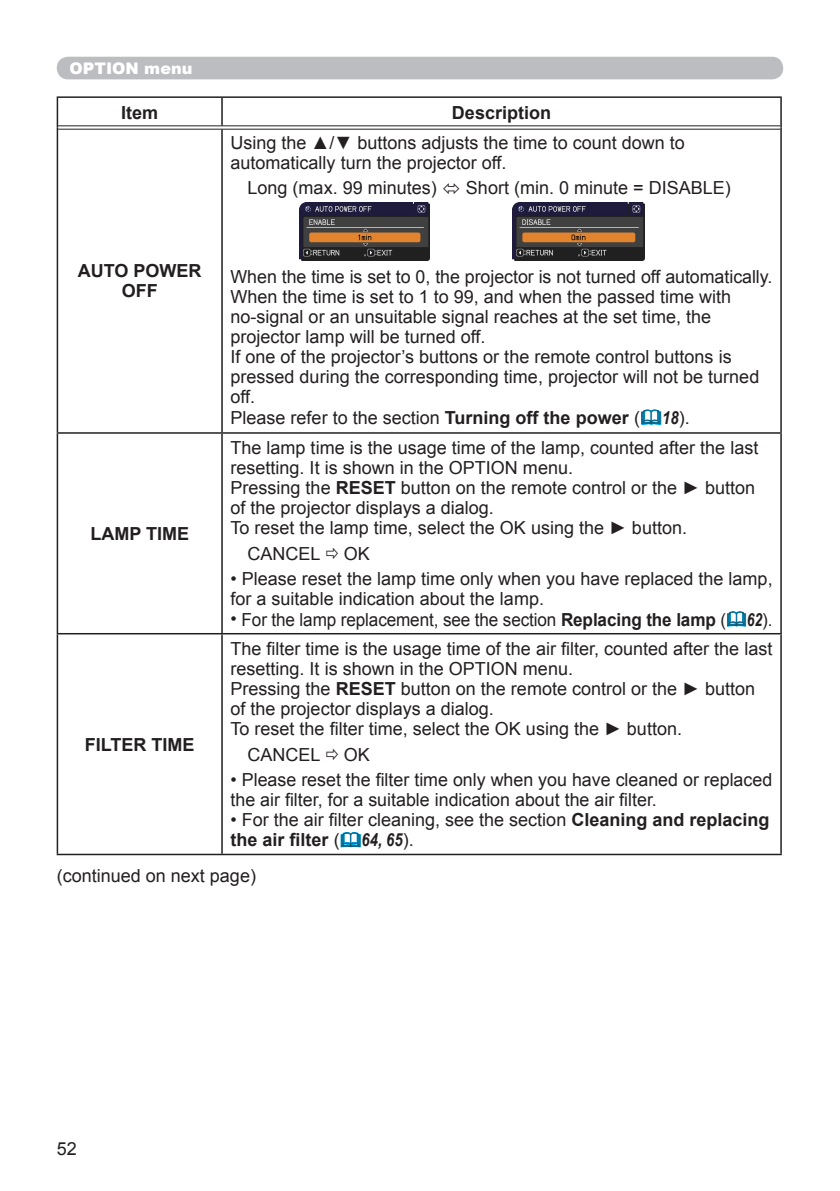
<style>
.page{position:relative;width:840px;height:1191px;background:#fff}
.page>*{position:absolute;margin:0;border:0;box-sizing:border-box;transform-origin:0 0}
.t1{font:18px/20px "Arial";color:#231f20}
.t2{font:700 18px/20px "Arial";color:#231f20;text-align:center}
.t3{font:900 16px "Arial";color:#fff}
.s1{font-weight:700}
.s2{font-family:"Arial Narrow";font-weight:700;font-style:italic}
</style>
<div class="page">
<div style="left:57px;top:57px;width:725px;height:22px;background:#bcbdc0;border-radius:11px"></div>
<svg style="left:58px;top:126px;width:164px;height:3px"></svg>
<svg style="left:222px;top:126px;width:557px;height:3px;fill:#b7b6b6"></svg>
<hr style="left:57px;top:127px;width:1px;height:305px;background:#231f20">
<hr style="left:221px;top:129px;width:2px;height:303px;background:#231f20">
<hr style="left:779px;top:127px;width:2px;height:305px;background:#231f20">
<hr style="left:57px;top:432px;width:165px;height:2px;background:#231f20">
<hr style="left:57px;top:434px;width:1px;height:199px;background:#231f20">
<hr style="left:222px;top:432px;width:559px;height:2px;background:#231f20">
<hr style="left:221px;top:434px;width:2px;height:199px;background:#231f20">
<hr style="left:779px;top:434px;width:2px;height:199px;background:#231f20">
<hr style="left:57px;top:633px;width:165px;height:1px;background:#231f20">
<hr style="left:57px;top:634px;width:1px;height:219px;background:#231f20">
<hr style="left:222px;top:633px;width:559px;height:1px;background:#231f20">
<hr style="left:221px;top:634px;width:2px;height:219px;background:#231f20">
<hr style="left:779px;top:634px;width:2px;height:219px;background:#231f20">
<hr style="left:57px;top:853px;width:165px;height:2px;background:#231f20">
<hr style="left:222px;top:853px;width:559px;height:2px;background:#231f20">
<hr style="left:58px;top:125px;width:164px;height:1px;background:#231f20">
<hr style="left:58px;top:129px;width:164px;height:1px;background:#231f20">
<hr style="left:222px;top:125px;width:557px;height:1px;background:#231f20">
<hr style="left:222px;top:129px;width:557px;height:1px;background:#231f20">
<hr style="left:57px;top:96px;width:165px;height:2px;background:#231f20">
<svg style="left:57px;top:98px;width:1px;height:29px"></svg>
<hr style="left:222px;top:96px;width:559px;height:2px;background:#231f20">
<hr style="left:221px;top:98px;width:2px;height:27px;background:#231f20">
<hr style="left:779px;top:98px;width:2px;height:29px;background:#231f20">
<img style="left:299px;top:203px;width:130px;height:57px">
<img style="left:512px;top:203px;width:131px;height:58px">
<svg style="left:641px;top:409px;width:20px;height:16px"></svg>
<svg style="left:727px;top:611px;width:19px;height:16px"></svg>
<svg style="left:340px;top:832px;width:21px;height:16px"></svg>
<p class="t3" style="left:70px;top:57px;width:124px">OPTION menu</p>
<p class="t2" style="left:121px;top:103px;width:39px">Item</p>
<p class="t2" style="left:451px;top:103px;width:101px">Description</p>
<p class="t2" style="left:78px;top:261px;width:125px">AUTO POWER<br>OFF</p>
<p class="t2" style="left:90px;top:524px;width:100px">LAMP TIME</p>
<p class="t1" style="left:230px;top:132px;width:455px">Using the ▲/▼ buttons adjusts the time to count down to automatically turn the projector off.</p>
<p class="t1" style="left:247px;top:178px;width:191px">Long (max. 99 minutes)</p>
<p class="t1" style="left:465px;top:178px;width:266px">Short (min. 0 minute = DISABLE)</p>
<p class="t1" style="left:230px;top:266px;width:543px">When the time is set to 0, the projector is not turned off automatically.<br>When the time is set to 1 to 99, and when the passed time with no-signal or an unsuitable signal reaches at the set time, the projector lamp will be turned off.<br>If one of the projector’s buttons or the remote control buttons is pressed during the corresponding time, projector will not be turned off.<br>Please refer to the section <span class="s1">Turning off the power</span> ( <span class="s2">18</span>).</p>
<p class="t1" style="left:230px;top:438px;width:529px">The lamp time is the usage time of the lamp, counted after the last resetting. It is shown in the OPTION menu.<br>Pressing the <span class="s1">RESET</span> button on the remote control or the ► button of the projector displays a dialog.<br>To reset the lamp time, select the OK using the ► button.</p>
<p class="t1" style="left:247px;top:543px;width:75px">CANCEL</p>
<p class="t1" style="left:343px;top:543px;width:28px">OK</p>
<p class="t1" style="left:230px;top:569px;width:543px">• Please reset the lamp time only when you have replaced the lamp, for a suitable indication about the lamp.</p>
<p class="t1" style="left:230px;top:609px;width:543px">• For the lamp replacement, see the section <span class="s1">Replacing the lamp</span> ( <span class="s2">62</span>).</p>
<p class="t1" style="left:230px;top:638px;width:543px">The filter time is the usage time of the air filter, counted after the last resetting. It is shown in the OPTION menu.<br>Pressing the <span class="s1">RESET</span> button on the remote control or the ► button of the projector displays a dialog.<br>To reset the filter time, select the OK using the ► button.</p>
<p class="t1" style="left:247px;top:744px;width:75px">CANCEL</p>
<p class="t1" style="left:343px;top:744px;width:28px">OK</p>
<p class="t1" style="left:230px;top:770px;width:543px">• Please reset the filter time only when you have cleaned or replaced the air filter, for a suitable indication about the air filter.</p>
<p class="t1" style="left:230px;top:810px;width:540px">• For the air filter cleaning, see the section <span class="s1">Cleaning and replacing the air filter</span> ( <span class="s2">64, 65</span>).</p>
<p class="t1" style="left:57px;top:866px;width:201px">(continued on next page)</p>
<p class="t2" style="left:85px;top:735px;width:111px">FILTER TIME</p>
<p class="t1" style="left:57px;top:1139px;width:22px">52</p>
</div>
